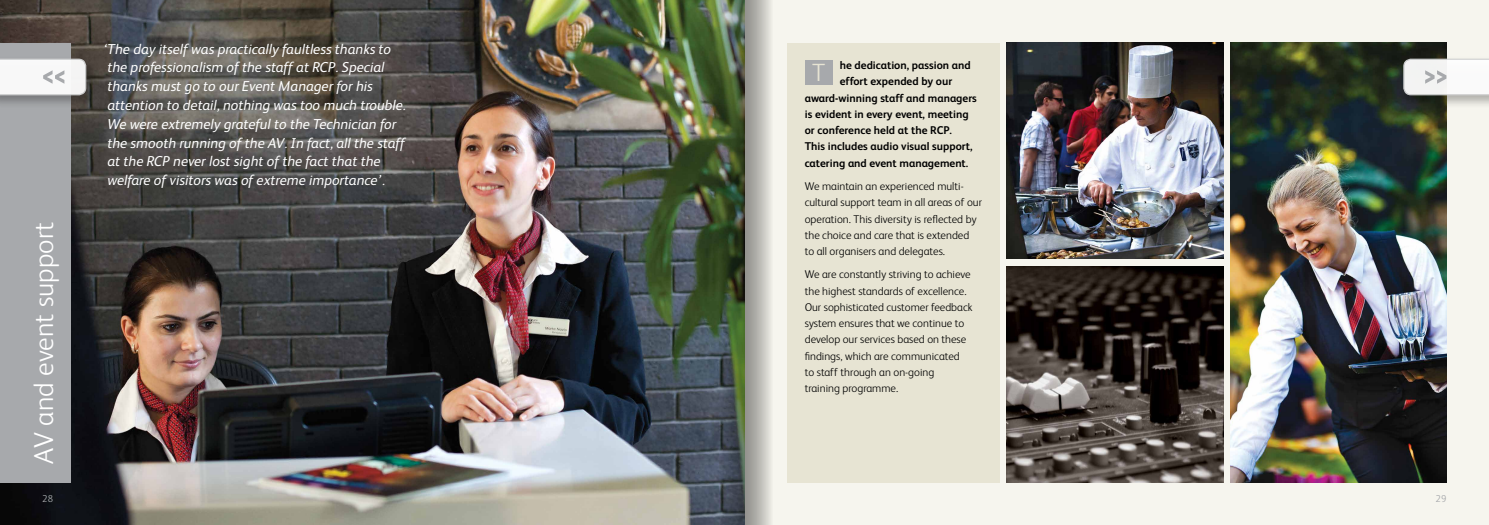
<style>
.page{position:relative;width:1489px;height:525px;background:#fff}
.page>*{position:absolute;margin:0;border:0;box-sizing:border-box;transform-origin:0 0}
.t1{font:300 27.5px "FS Albert";color:#fff}
.t2{font:300 25px "FS Albert";color:#e7e4d3}
.t3{font:italic 14.38px/18.8px "FS Albert";color:#fff}
.t4{font:300 11.25px/16.2px "FS Albert";color:#000}
.t5{font:700 11.25px "FS Albert";color:#000}
.t6{font:300 10px "FS Albert";color:#a7a9ac}
</style>
<div class="page">
<div style="left:744px;top:0;width:744px;height:524px;background:#f6f5ee"></div>
<img style="left:0;top:0;width:704px;height:524px">
<img style="left:1006px;top:43px;width:216px;height:216px">
<img style="left:1006px;top:266px;width:216px;height:216px">
<img style="left:1230px;top:43px;width:216px;height:439px">
<div style="left:0;top:43px;width:71px;height:439px;background:#a7a9ac"></div>
<div style="left:787px;top:43px;width:212px;height:439px;background:#e7e4d3"></div>
<div style="left:804px;top:60px;width:28px;height:25px;background:#a7a9ac"></div>
<img style="left:704px;top:0;width:67px;height:524px">
<div style="left:1400px;top:56px;width:88px;height:52px;background:#000;opacity:.3"></div>
<svg style="left:1402px;top:58px;width:86px;height:38px"></svg>
<div style="left:0;top:56px;width:99px;height:52px;background:#000;opacity:.3"></div>
<svg style="left:0;top:58px;width:87px;height:38px"></svg>
<h1 class="t1" style="left:28px;top:464px;width:243px;rotate:-90deg">AV and event support</h1>
<p class="t3" style="left:107px;top:39px;width:300px;text-indent:-5px">‘The day itself was practically faultless thanks to the professionalism of the staff at RCP. Special thanks must go to our Event Manager for his attention to detail, nothing was too much trouble.<br>We were extremely grateful to the Technician for the smooth running of the AV. In fact, all the staff at the RCP never lost sight of the fact that the welfare of visitors was of extreme importance’.</p>
<p class="t5" style="left:839px;top:59px;width:132px">he dedication, passion and</p>
<p class="t5" style="left:839px;top:75px;width:114px">effort expended by our</p>
<p class="t5" style="left:804px;top:91px;width:174px">award-winning staff and managers</p>
<p class="t5" style="left:804px;top:107px;width:165px">is evident in every event, meeting</p>
<p class="t5" style="left:804px;top:124px;width:149px">or conference held at the RCP.</p>
<p class="t5" style="left:804px;top:140px;width:169px">This includes audio visual support,</p>
<p class="t5" style="left:804px;top:156px;width:165px">catering and event management.</p>
<p class="t4" style="left:804px;top:178px;width:179px">We maintain an experienced multi&shy;cultural support team in all areas of our operation. This diversity is reflected by the choice and care that is extended<br>to all organisers and delegates.</p>
<p class="t4" style="left:804px;top:266px;width:169px">We are constantly striving to achieve the highest standards of excellence.<br>Our sophisticated customer feedback system ensures that we continue to develop our services based on these findings, which are communicated<br>to staff through an on-going<br>training programme.</p>
<h2 class="t2" style="left:812px;top:58px;width:15px">T</h2>
<p class="t6" style="left:42px;top:492px;width:12px">28</p>
<p class="t6" style="left:1435px;top:492px;width:12px">29</p>
</div>
